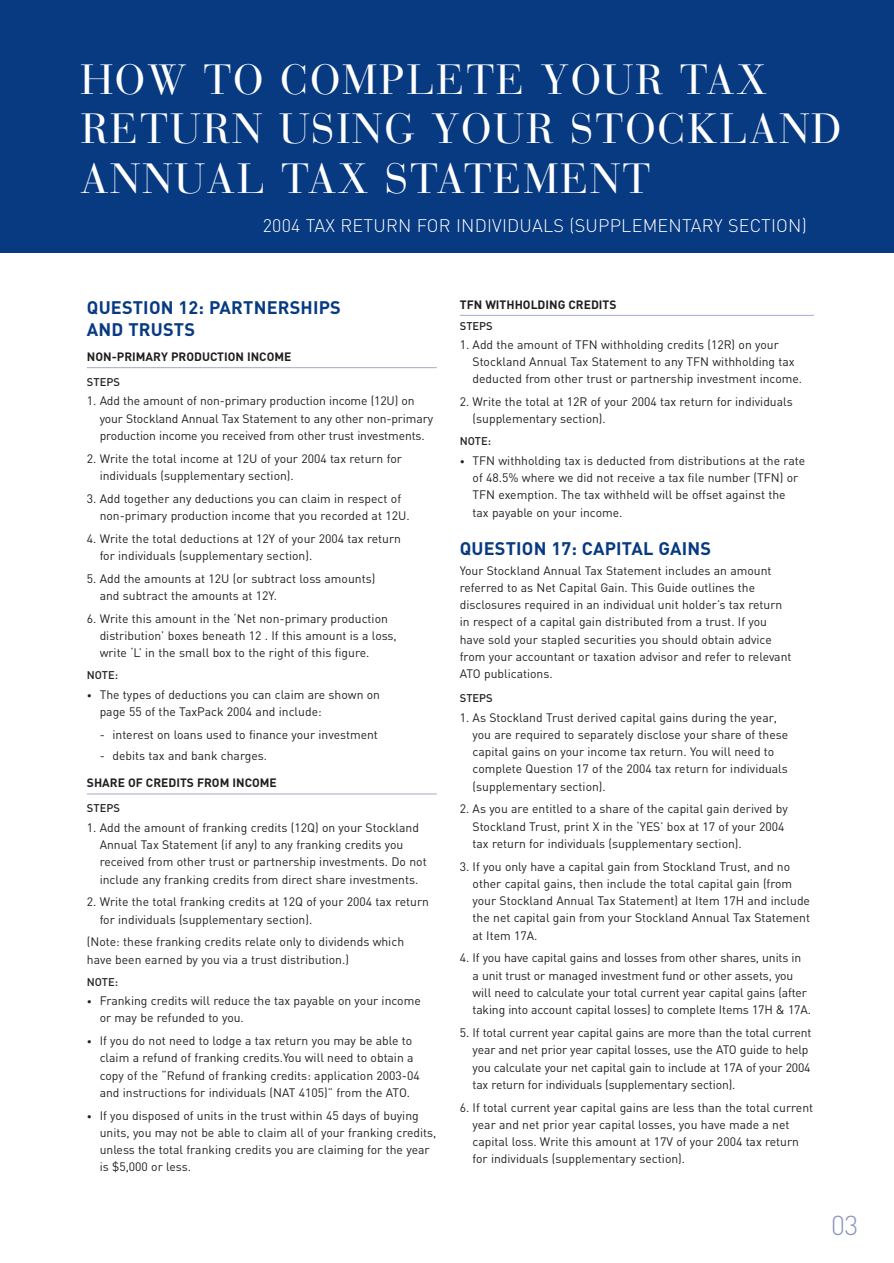
<style>
.page{position:relative;width:894px;height:1263px;background:#fff}
.page>*{position:absolute;margin:0;border:0;box-sizing:border-box;transform-origin:0 0}
.t1{font:42px/49.5px "Bauer Bodoni";letter-spacing:.045em;color:#fff}
.t2{font:300 27px "DIN";color:#8a94bf}
.t3{font:700 18px/22.5px "DIN";letter-spacing:.01em;color:#073a81}
.t4{font:300 18px "DIN";letter-spacing:.01em;color:#fff}
.t5{font:12.15px/17.2px "DIN";color:#231f20}
.t6{font:700 12px "DIN";color:#231f20}
.t7{font:500 11.1px "DIN";color:#231f20}
.s1{font-size:9.75px}
</style>
<div class="page">
<div style="left:0;top:0;width:894px;height:253px;background:#073a81"></div>
<hr style="left:87px;top:367px;width:350px;height:1px;background:#a3aacd">
<hr style="left:87px;top:794px;width:350px;height:1px;background:#a3aacd">
<hr style="left:460px;top:315px;width:354px;height:1px;background:#a3aacd">
<h1 class="t1" style="left:80px;top:59px;width:763px">HOW TO COMPLETE YOUR TAX<br>RETURN USING YOUR STOCKLAND<br>ANNUAL TAX STATEMENT</h1>
<h3 class="t4" style="left:263px;top:219px;width:545px">2004 TAX RETURN FOR INDIVIDUALS (SUPPLEMENTARY SECTION)</h3>
<h3 class="t3" style="left:87px;top:297px;width:256px">QUESTION 12: PARTNERSHIPS<br>AND TRUSTS</h3>
<p class="t6" style="left:87px;top:353px;width:206px">NON-PRIMARY PRODUCTION INCOME</p>
<p class="t7" style="left:87px;top:378px;width:34px">STEPS</p>
<p class="t5" style="left:100px;top:394px;width:335px;text-indent:-13px">1. Add the amount of non-primary production income (12U) on your Stockland Annual Tax Statement to any other non-primary production income you received from other trust investments.</p>
<p class="t5" style="left:100px;top:451px;width:304px;text-indent:-13px">2. Write the total income at 12U of your 2004 tax return for individuals (supplementary section).</p>
<p class="t5" style="left:100px;top:491px;width:311px;text-indent:-13px">3. Add together any deductions you can claim in respect of non-primary production income that you recorded at 12U.</p>
<p class="t5" style="left:100px;top:531px;width:303px;text-indent:-13px">4. Write the total deductions at 12Y of your 2004 tax return for individuals (supplementary section).</p>
<p class="t5" style="left:100px;top:571px;width:277px;text-indent:-13px">5. Add the amounts at 12U (or subtract loss amounts) and subtract the amounts at 12Y.</p>
<p class="t5" style="left:100px;top:611px;width:299px;text-indent:-13px">6. Write this amount in the ‘Net non-primary production distribution’ boxes beneath 12 . If this amount is a loss, write ‘L’ in the small box to the right of this figure.</p>
<p class="t7" style="left:87px;top:671px;width:33px">NOTE:</p>
<p class="t5" style="left:100px;top:687px;width:282px;text-indent:-13px"><span class="s1">•</span> The types of deductions you can claim are shown on page 55 of the TaxPack 2004 and include:</p>
<p class="t5" style="left:100px;top:727px;width:280px">- interest on loans used to finance your investment</p>
<p class="t5" style="left:100px;top:749px;width:169px">- debits tax and bank charges.</p>
<p class="t6" style="left:87px;top:779px;width:191px">SHARE OF CREDITS FROM INCOME</p>
<p class="t7" style="left:87px;top:804px;width:34px">STEPS</p>
<p class="t5" style="left:100px;top:820px;width:329px;text-indent:-13px">1. Add the amount of franking credits (12Q) on your Stockland Annual Tax Statement (if any) to any franking credits you received from other trust or partnership investments. Do not include any franking credits from direct share investments.</p>
<p class="t5" style="left:100px;top:895px;width:331px;text-indent:-13px">2. Write the total franking credits at 12Q of your 2004 tax return for individuals (supplementary section).</p>
<p class="t5" style="left:87px;top:935px;width:319px">(Note: these franking credits relate only to dividends which have been earned by you via a trust distribution.)</p>
<p class="t7" style="left:87px;top:978px;width:33px">NOTE:</p>
<p class="t5" style="left:100px;top:993px;width:323px;text-indent:-13px"><span class="s1">•</span> Franking credits will reduce the tax payable on your income or may be refunded to you.</p>
<p class="t5" style="left:100px;top:1034px;width:322px;text-indent:-13px"><span class="s1">•</span> If you do not need to lodge a tax return you may be able to claim a refund of franking credits.You will need to obtain a copy of the “Refund of franking credits: application 2003-04 and instructions for individuals (NAT 4105)” from the ATO.</p>
<p class="t5" style="left:100px;top:1108px;width:338px;text-indent:-13px"><span class="s1">•</span> If you disposed of units in the trust within 45 days of buying units, you may not be able to claim all of your franking credits, unless the total franking credits you are claiming for the year is $5,000 or less.</p>
<p class="t6" style="left:460px;top:300px;width:158px">TFN WITHHOLDING CREDITS</p>
<p class="t7" style="left:460px;top:322px;width:34px">STEPS</p>
<p class="t5" style="left:473px;top:337px;width:331px;text-indent:-13px">1. Add the amount of TFN withholding credits (12R) on your<br>Stockland Annual Tax Statement to any TFN withholding tax deducted from other trust or partnership investment income.</p>
<p class="t5" style="left:473px;top:395px;width:322px;text-indent:-13px">2. Write the total at 12R of your 2004 tax return for individuals (supplementary section).</p>
<p class="t7" style="left:460px;top:438px;width:33px">NOTE:</p>
<p class="t5" style="left:473px;top:453px;width:334px;text-indent:-13px"><span class="s1">•</span> TFN withholding tax is deducted from distributions at the rate of 48.5% where we did not receive a tax file number (TFN) or TFN exemption. The tax withheld will be offset against the<br>tax payable on your income.</p>
<h3 class="t3" style="left:460px;top:539px;width:253px">QUESTION 17: CAPITAL GAINS</h3>
<p class="t5" style="left:460px;top:563px;width:333px">Your Stockland Annual Tax Statement includes an amount referred to as Net Capital Gain. This Guide outlines the disclosures required in an individual unit holder’s tax return in respect of a capital gain distributed from a trust. If you have sold your stapled securities you should obtain advice from your accountant or taxation advisor and refer to relevant ATO publications.</p>
<p class="t7" style="left:460px;top:694px;width:34px">STEPS</p>
<p class="t5" style="left:473px;top:710px;width:317px;text-indent:-13px">1. As Stockland Trust derived capital gains during the year, you are required to separately disclose your share of these capital gains on your income tax return. You will need to complete Question 17 of the 2004 tax return for individuals (supplementary section).</p>
<p class="t5" style="left:473px;top:802px;width:317px;text-indent:-13px">2. As you are entitled to a share of the capital gain derived by<br>Stockland Trust, print X in the ‘YES’ box at 17 of your 2004 tax return for individuals (supplementary section).</p>
<p class="t5" style="left:473px;top:859px;width:339px;text-indent:-13px">3. If you only have a capital gain from Stockland Trust, and no other capital gains, then include the total capital gain (from your Stockland Annual Tax Statement) at Item 17H and include the net capital gain from your Stockland Annual Tax Statement at Item 17A.</p>
<p class="t5" style="left:473px;top:951px;width:340px;text-indent:-13px">4. If you have capital gains and losses from other shares, units in<br>a unit trust or managed investment fund or other assets, you will need to calculate your total current year capital gains (after taking into account capital losses) to complete Items 17H &amp; 17A.</p>
<p class="t5" style="left:473px;top:1025px;width:340px;text-indent:-13px">5. If total current year capital gains are more than the total current year and net prior year capital losses, use the ATO guide to help you calculate your net capital gain to include at 17A of your 2004 tax return for individuals (supplementary section).</p>
<p class="t5" style="left:473px;top:1100px;width:342px;text-indent:-13px">6. If total current year capital gains are less than the total current year and net prior year capital losses, you have made a net capital loss. Write this amount at 17V of your 2004 tax return for individuals (supplementary section).</p>
<h2 class="t2" style="left:831px;top:1216px;width:29px">03</h2>
</div>
